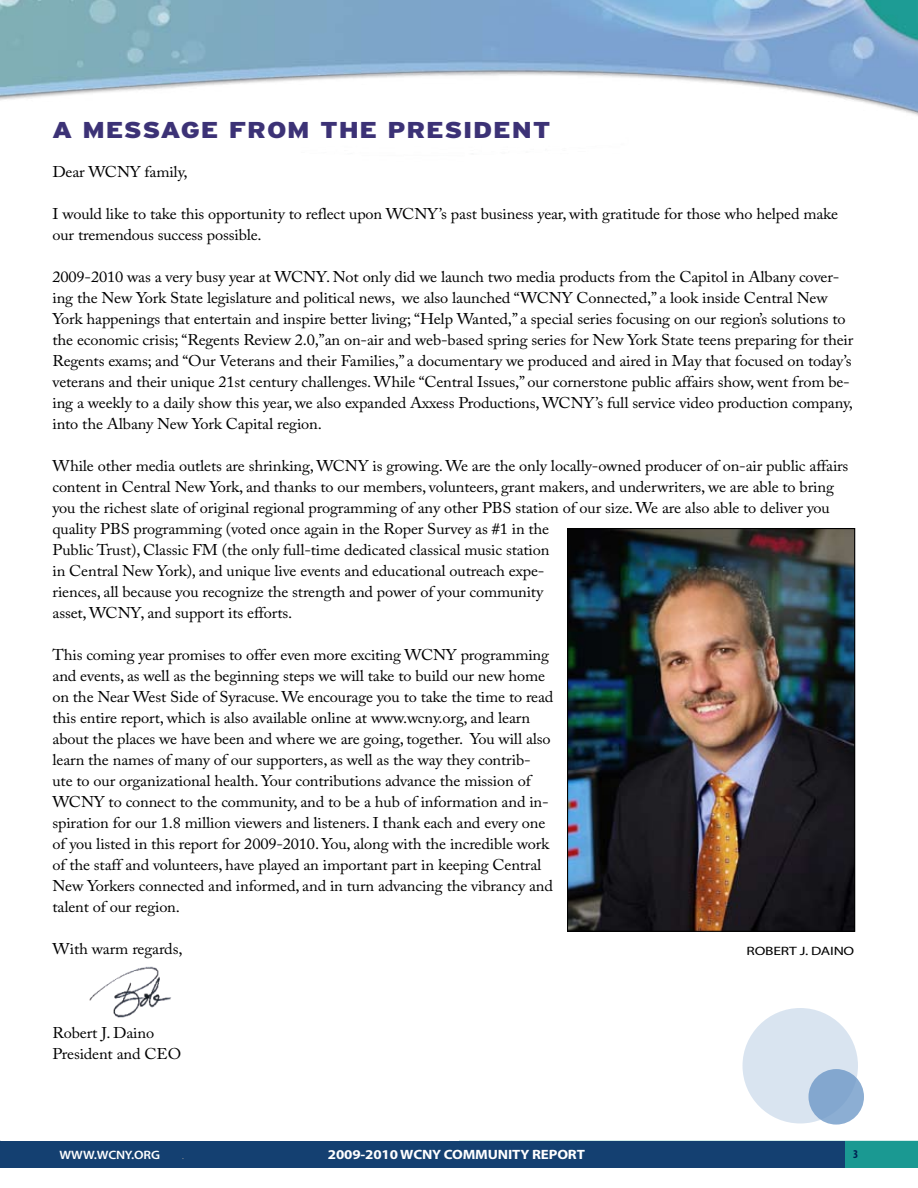
<style>
.page{position:relative;width:918px;height:1188px;background:#fff}
.page>*{position:absolute;margin:0;border:0;box-sizing:border-box;transform-origin:0 0}
.t1{font:22.95px "PBS Explorer L3 Header";letter-spacing:-.045em;color:#1d1160;scale:1.17 1}
.t2{font:15.6px/21px "Adobe Caslon Pro";letter-spacing:-.01em;color:#000;scale:1.06 1}
.t3{font:700 13.5px "Myriad Pro";letter-spacing:-.01em;color:#fff;scale:1.11 1}
.t4{font:12.15px "Myriad Pro";letter-spacing:-.015em;color:#000;scale:1.28 1}
.t5{font:600 12.15px "Myriad Pro";letter-spacing:-.01em;color:#fff;scale:1.11 1}
.t6{font:300 12.15px "Myriad Pro";color:#939598;scale:1.11 1}
.t7{font:700 condensed 12px "Myriad Pro";color:#002052}
</style>
<div class="page">
<div style="left:0;top:1141px;width:918px;height:27px;background:#144071"></div>
<div style="left:846px;top:1141px;width:72px;height:27px;background:#1a9992"></div>
<img style="left:89px;top:966px;width:82px;height:52px">
<img style="left:0;top:0;width:918px;height:116px">
<div style="left:808px;top:1069px;width:56px;height:56px;background:#8caed3;border-radius:50%"></div>
<svg style="left:742px;top:1008px;width:116px;height:115px;fill:#d9e4f0"></svg>
<img style="left:569px;top:530px;width:284px;height:400px">
<div style="left:567px;top:528px;width:288px;height:404px;border:1px solid #000"></div>
<h1 class="t1" style="left:51px;top:117px;width:429px">A MESSAGE FROM THE PRESIDENT</h1>
<p class="t2" style="left:52px;top:161px;width:129px">Dear WCNY family,</p>
<p class="t2" style="left:52px;top:203px;width:743px">I would like to take this opportunity to reflect upon WCNY’s past business year, with gratitude for those who helped make our tremendous success possible.</p>
<p class="t2" style="left:52px;top:266px;width:757px">2009-2010 was a very busy year at WCNY. Not only did we launch two media products from the Capitol in Albany cover&shy;ing the New York State legislature and political news, we also launched “WCNY Connected,” a look inside Central New York happenings that entertain and inspire better living; “Help Wanted,” a special series focusing on our region’s solutions to the economic crisis; “Regents Review 2.0,”an on-air and web-based spring series for New York State teens preparing for their Regents exams; and “Our Veterans and their Families,” a documentary we produced and aired in May that focused on today’s veterans and their unique 21st century challenges. While “Central Issues,” our cornerstone public affairs show, went from be&shy;ing a weekly to a daily show this year, we also expanded Axxess Productions, WCNY’s full service video production company, into the Albany New York Capital region.</p>
<p class="t2" style="left:52px;top:455px;width:752px">While other media outlets are shrinking, WCNY is growing. We are the only locally-owned producer of on-air public affairs content in Central New York, and thanks to our members, volunteers, grant makers, and underwriters, we are able to bring you the richest slate of original regional programming of any other PBS station of our size. We are also able to deliver you quality PBS programming (voted once again in the Roper Survey as #1 in the<br>Public Trust), Classic FM (the only full-time dedicated classical music station<br>in Central New York), and unique live events and educational outreach expe-<br>riences, all because you recognize the strength and power of your community<br>asset, WCNY, and support its efforts.</p>
<p class="t2" style="left:52px;top:644px;width:474px">This coming year promises to offer even more exciting WCNY programming and events, as well as the beginning steps we will take to build our new home on the Near West Side of Syracuse. We encourage you to take the time to read this entire report, which is also available online at www.wcny.org, and learn about the places we have been and where we are going, together. You will also learn the names of many of our supporters, as well as the way they contrib&shy;ute to our organizational health. Your contributions advance the mission of WCNY to connect to the community, and to be a hub of information and in&shy;spiration for our 1.8 million viewers and listeners. I thank each and every one of you listed in this report for 2009-2010. You, along with the incredible work of the staff and volunteers, have played an important part in keeping Central New Yorkers connected and informed, and in turn advancing the vibrancy and talent of our region.</p>
<p class="t2" style="left:52px;top:938px;width:124px">With warm regards,</p>
<p class="t4" style="left:747px;top:943px;width:86px">ROBERT J. DAINO</p>
<p class="t2" style="left:52px;top:1022px;width:123px">Robert J. Daino<br>President and CEO</p>
<p class="t5" style="left:60px;top:1147px;width:92px">WWW.WCNY.ORG</p>
<p class="t6" style="left:182px;top:1148px;width:4px">.</p>
<p class="t3" style="left:328px;top:1146px;width:233px">2009-2010 WCNY COMMUNITY REPORT</p>
<p class="t7" style="left:853px;top:1147px;width:7px">3</p>
</div>
